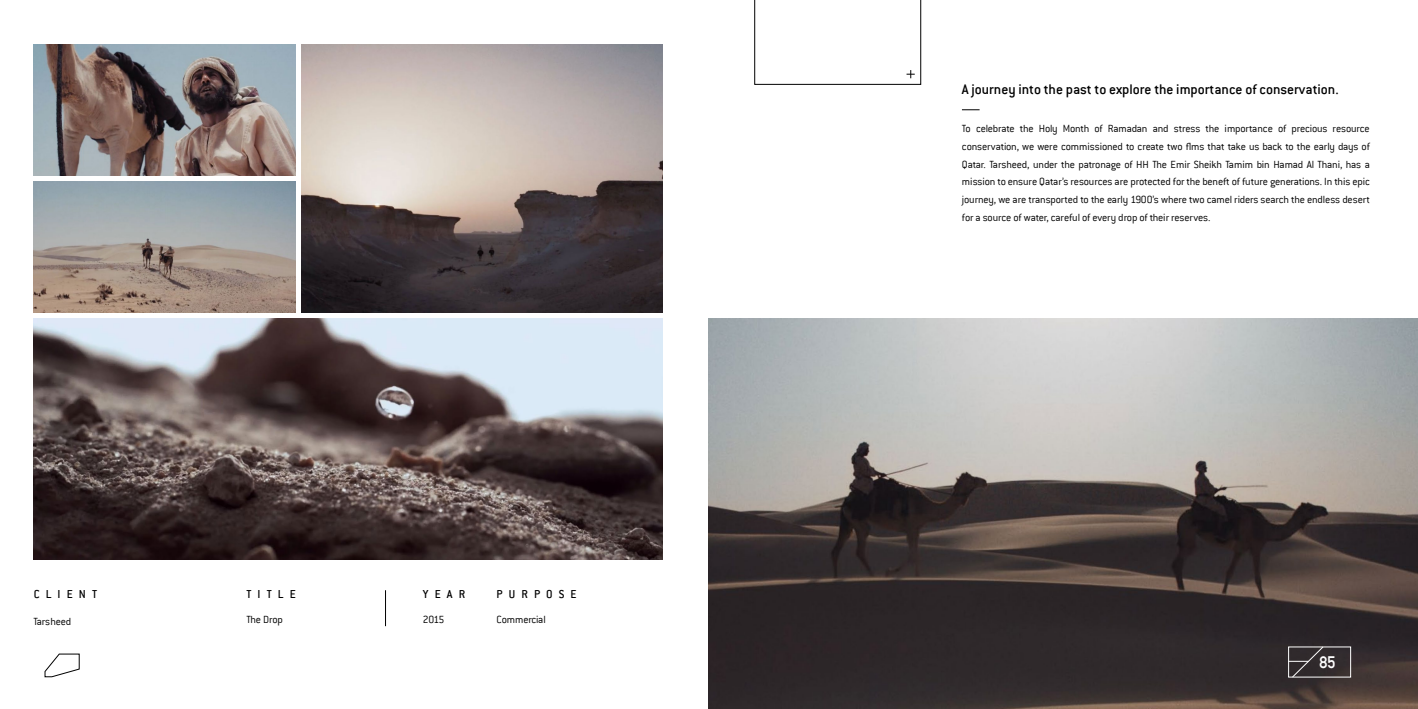
<style>
.page{position:relative;width:1418px;height:709px;background:#fff}
.page>*{position:absolute;margin:0;border:0;box-sizing:border-box;transform-origin:0 0}
.t1{font:16.38px "Alte DIN1451 Mittelschrift";color:#fff}
.t2{font:500 15.25px "Conduit ITC";color:#000}
.t3{font:500 12.75px "Conduit ITC";letter-spacing:.48em;color:#000}
.t4{font:300 11.38px/17.8px "Conduit ITC";letter-spacing:-.01em;color:#000;text-align:justify}
</style>
<div class="page">
<svg style="left:44px;top:653px;width:36px;height:24px"></svg>
<img style="left:33px;top:318px;width:630px;height:241px">
<img style="left:33px;top:45px;width:262px;height:131px">
<img style="left:301px;top:45px;width:362px;height:268px">
<img style="left:33px;top:181px;width:262px;height:132px">
<hr style="left:385px;top:590px;width:1px;height:36px;background:#000">
<img style="left:708px;top:318px;width:709px;height:391px">
<svg style="left:754px;top:0;width:167px;height:85px"></svg>
<svg style="left:962px;top:109px;width:17px;height:1px"></svg>
<svg style="left:1288px;top:646px;width:35px;height:32px"></svg>
<p class="t3" style="left:34px;top:587px;width:65px">CLIENT</p>
<p class="t3" style="left:246px;top:587px;width:51px">TITLE</p>
<p class="t3" style="left:423px;top:587px;width:44px">YEAR</p>
<p class="t3" style="left:496px;top:587px;width:82px">PURPOSE</p>
<p class="t4" style="left:33px;top:612px;width:39px">Tarsheed</p>
<p class="t4" style="left:246px;top:610px;width:38px">The Drop</p>
<p class="t4" style="left:423px;top:610px;width:23px">2015</p>
<p class="t4" style="left:496px;top:610px;width:51px">Commercial</p>
<h2 class="t2" style="left:961px;top:81px;width:378px">A journey into the past to explore the importance of conservation.</h2>
<p class="t4" style="left:961px;top:120px;width:409px">To celebrate the Holy Month of Ramadan and stress the importance of precious resource conservation, we were commissioned to create two flms that take us back to the early days of Qatar. Tarsheed, under the patronage of HH The Emir Sheikh Tamim bin Hamad Al Thani, has a mission to ensure Qatar’s resources are protected for the beneft of future generations. In this epic journey, we are transported to the early 1900’s where two camel riders search the endless desert for a source of water, careful of every drop of their reserves.</p>
<h1 class="t1" style="left:1319px;top:652px;width:17px">85</h1>
</div>
